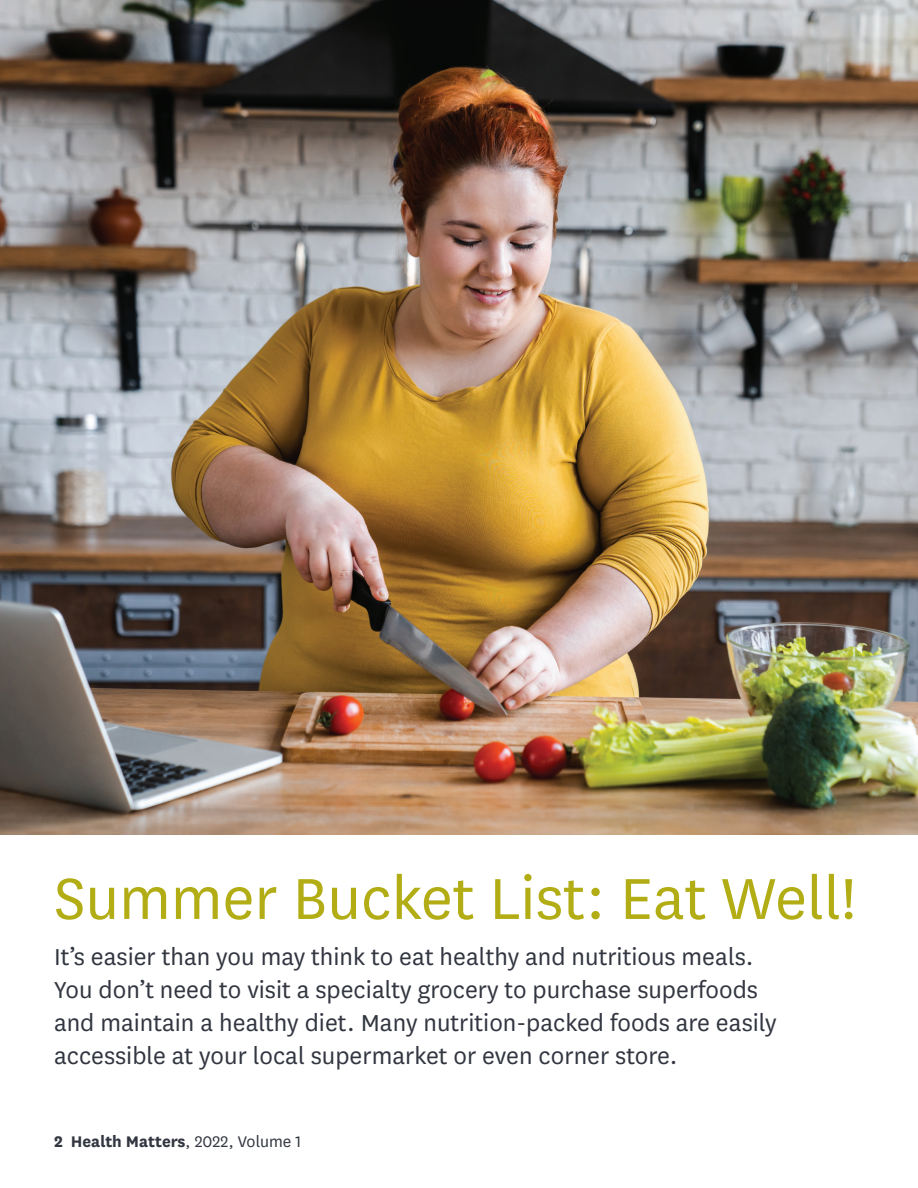
<style>
.page{position:relative;width:918px;height:1188px;background:#fff}
.page>*{position:absolute;margin:0;border:0;box-sizing:border-box;transform-origin:0 0}
.article_title_48pt{font:67.5px "National";color:#b2ad15}
._15_19_intro{font:27px/33px "National";color:#323640}
.t1{font:700 18px "National";color:#323640}
.s1{font-weight:400}
</style>
<div class="page">
<img style="left:0;top:0;width:918px;height:835px">
<p class="article_title_48pt" style="left:54px;top:854px;width:804px">Summer Bucket List: Eat Well!</p>
<p class="_15_19_intro" style="left:54px;top:939px;width:724px">It’s easier than you may think to eat healthy and nutritious meals.<br>You don’t need to visit a specialty grocery to purchase superfoods and maintain a healthy diet. Many nutrition-packed foods are easily accessible at your local supermarket or even corner store.</p>
<p class="t1" style="left:54px;top:1129px;width:249px">2 Health Matters<span class="s1">, 2022, Volume 1</span></p>
</div>
